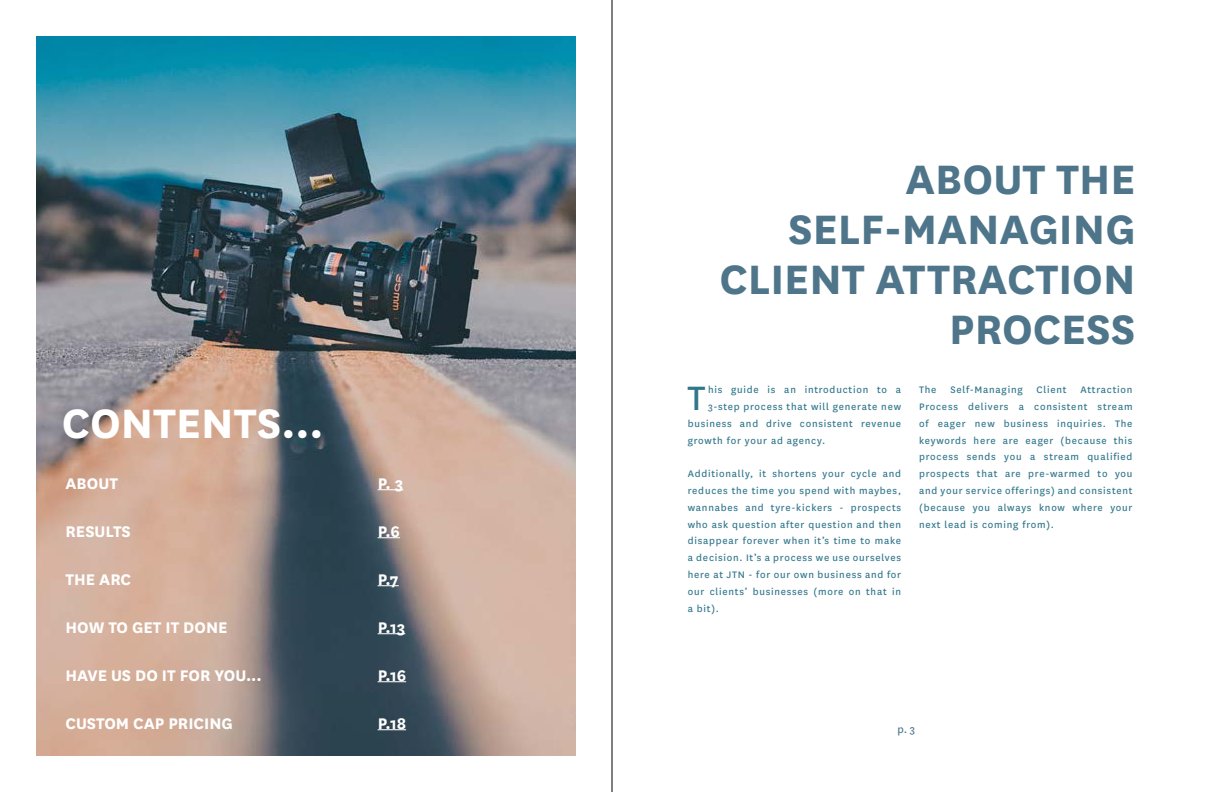
<style>
.page{position:relative;width:1224px;height:792px;background:#fff}
.page>*{position:absolute;margin:0;border:0;box-sizing:border-box;transform-origin:0 0}
.t1{font:700 48px/50px "National";color:#4f758a;text-align:right}
.t2{font:700 48px "National";color:#fff}
.t3{font:39.5px "National";color:#31768b}
.t4{font:700 18px "National";color:#fff}
.t5{font:12px "National";color:#4f758a}
.t6{font:11px/16.8px "National";letter-spacing:.07em;color:#31768b;text-align:justify}
</style>
<div class="page">
<img style="left:36px;top:36px;width:540px;height:720px">
<hr style="left:612px;top:0;width:1px;height:792px;background:#000">
<svg style="left:378px;top:489px;width:25px;height:1px"></svg>
<svg style="left:378px;top:537px;width:22px;height:1px"></svg>
<svg style="left:378px;top:585px;width:21px;height:1px"></svg>
<svg style="left:378px;top:633px;width:27px;height:1px"></svg>
<svg style="left:378px;top:681px;width:28px;height:1px"></svg>
<svg style="left:378px;top:729px;width:28px;height:1px"></svg>
<h1 class="t2" style="left:62px;top:389px;width:263px">CONTENTS...</h1>
<h3 class="t4" style="left:66px;top:471px;width:54px">ABOUT</h3>
<h3 class="t4" style="left:66px;top:519px;width:67px">RESULTS</h3>
<h3 class="t4" style="left:66px;top:567px;width:67px">THE ARC</h3>
<h3 class="t4" style="left:66px;top:615px;width:164px">HOW TO GET IT DONE</h3>
<h3 class="t4" style="left:66px;top:663px;width:198px">HAVE US DO IT FOR YOU...</h3>
<h3 class="t4" style="left:66px;top:711px;width:169px">CUSTOM CAP PRICING</h3>
<h3 class="t4" style="left:378px;top:471px;width:27px">P. 3</h3>
<h3 class="t4" style="left:378px;top:519px;width:24px">P.6</h3>
<h3 class="t4" style="left:378px;top:567px;width:23px">P.7</h3>
<h3 class="t4" style="left:378px;top:615px;width:29px">P.13</h3>
<h3 class="t4" style="left:378px;top:663px;width:30px">P.16</h3>
<h3 class="t4" style="left:378px;top:711px;width:30px">P.18</h3>
<h1 class="t1" style="left:720px;top:150px;width:417px">ABOUT THE<br>SELF-MANAGING<br>CLIENT ATTRACTION<br>PROCESS</h1>
<h2 class="t3" style="left:687px;top:372px;width:20px">T</h2>
<p class="t6" style="left:708px;top:381px;width:195px">his guide is an introduction to a</p>
<p class="t6" style="left:708px;top:398px;width:194px">3-step process that will generate new</p>
<p class="t6" style="left:688px;top:415px;width:215px">business and drive consistent revenue</p>
<p class="t6" style="left:688px;top:431px;width:139px">growth for your ad agency.</p>
<p class="t6" style="left:688px;top:465px;width:215px">Additionally, it shortens your cycle and reduces the time you spend with maybes, wannabes and tyre-kickers - prospects who ask question after question and then disappear forever when it’s time to make a decision. It’s a process we use ourselves here at JTN - for our own business and for our clients’ businesses (more on that in a bit).</p>
<p class="t6" style="left:919px;top:381px;width:19px">The</p>
<p class="t6" style="left:950px;top:381px;width:74px">Self-Managing</p>
<p class="t6" style="left:1037px;top:381px;width:32px">Client</p>
<p class="t6" style="left:919px;top:381px;width:215px;text-indent:161px">Attraction Process delivers a consistent stream of eager new business inquiries. The keywords here are eager (because this process sends you a stream qualified prospects that are pre-warmed to you and your service offerings) and consistent (because you always know where your next lead is coming from).</p>
<p class="t5" style="left:898px;top:722px;width:19px">p. 3</p>
</div>
